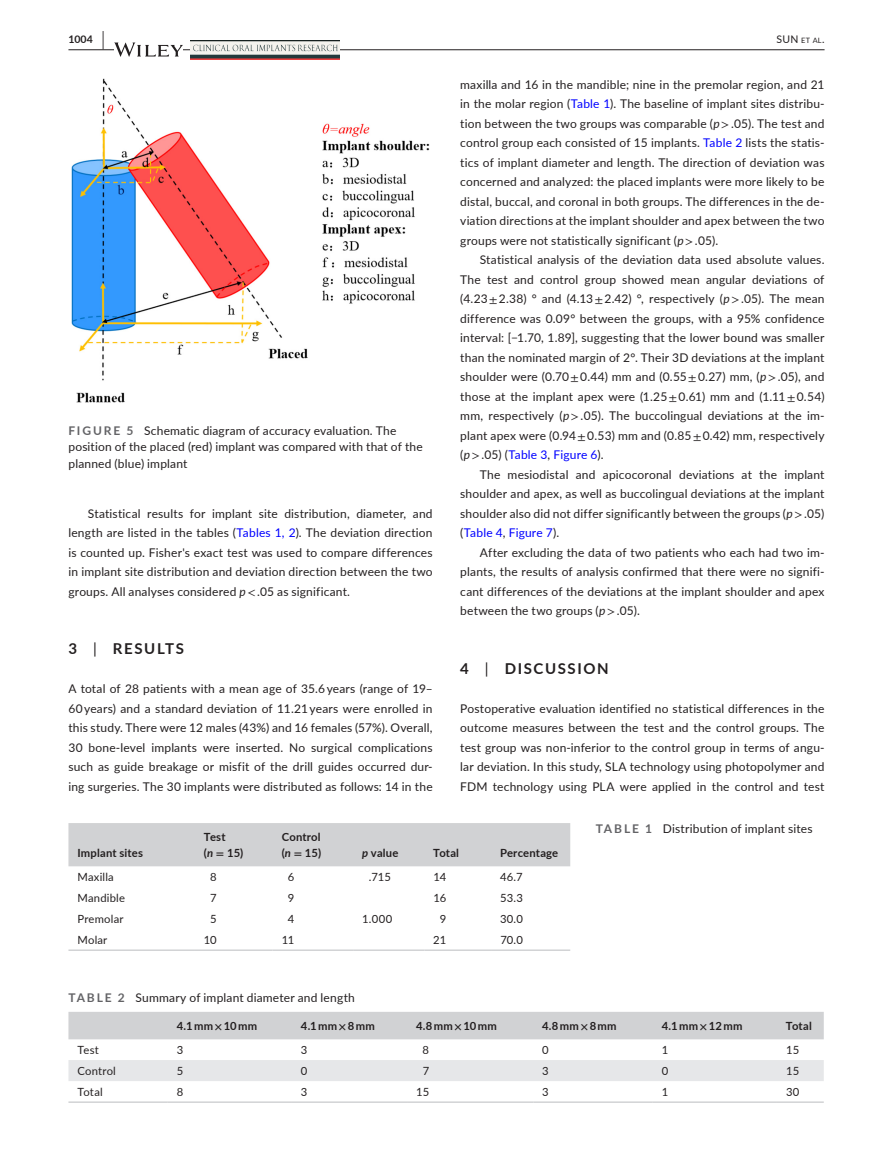
<style>
.page{position:relative;width:893px;height:1174px;background:#fff}
.page>*{position:absolute;margin:0;border:0;box-sizing:border-box;transform-origin:0 0}
.t1{font:700 15px "Lato";letter-spacing:.11em;color:#231f20}
.t2{font:12px/19.5px "Lato";letter-spacing:.015em;color:#231f20;text-align:justify}
.t3{font:700 11.25px/15.8px "Lato";letter-spacing:.02em;color:#231f20}
.t4{font:11.25px "Lato";letter-spacing:.015em;color:#231f20}
.t5{font:10.5px "Lato";color:#231f20}
.t6{font:700 10.5px "Lato";color:#231f20}
.s1{font-size:19.5px}
.s2{font-size:7.35px}
.s3{font-weight:700;color:#636366}
.s4{color:#00f}
.s5{font-style:italic}
.s6{font-family:"STIX"}
.s7{font-weight:400}
</style>
<div class="page">
<hr style="left:68px;top:49px;width:756px;height:1px;background:#231f20">
<svg style="left:114px;top:42px;width:69px;height:15px"></svg>
<img style="left:191px;top:40px;width:149px;height:19px">
<img style="left:72px;top:78px;width:357px;height:325px">
<div style="left:68px;top:823px;width:502px;height:43px;background:#d1d2d4"></div>
<hr style="left:68px;top:949px;width:127px;height:2px;background:#d1d2d4">
<hr style="left:195px;top:949px;width:78px;height:2px;background:#d1d2d4">
<hr style="left:273px;top:949px;width:80px;height:2px;background:#d1d2d4">
<hr style="left:353px;top:949px;width:71px;height:2px;background:#d1d2d4">
<hr style="left:424px;top:949px;width:67px;height:2px;background:#d1d2d4">
<hr style="left:491px;top:949px;width:79px;height:2px;background:#d1d2d4">
<div style="left:68px;top:1012px;width:756px;height:27px;background:#d1d2d4"></div>
<div style="left:68px;top:1060px;width:756px;height:21px;background:#e6e7e9"></div>
<hr style="left:68px;top:1101px;width:100px;height:1px;background:#d1d2d4">
<hr style="left:168px;top:1101px;width:124px;height:1px;background:#d1d2d4">
<hr style="left:292px;top:1101px;width:115px;height:1px;background:#d1d2d4">
<hr style="left:407px;top:1101px;width:126px;height:1px;background:#d1d2d4">
<hr style="left:533px;top:1101px;width:120px;height:1px;background:#d1d2d4">
<hr style="left:653px;top:1101px;width:124px;height:1px;background:#d1d2d4">
<hr style="left:777px;top:1101px;width:47px;height:1px;background:#d1d2d4">
<p class="t6" style="left:68px;top:31px;width:37px">1004 <span class="s1">|</span></p>
<p class="t5" style="left:777px;top:31px;width:49px">SUN <span class="s2">et al</span>.</p>
<p class="t2" style="left:68px;top:422px;width:356px;line-height:16.5px;text-align:left"><span class="s3">FIGURE 5</span> Schematic diagram of accuracy evaluation. The position of the placed (red) implant was compared with that of the planned (blue) implant</p>
<p class="t2" style="left:68px;top:503px;width:366px;text-indent:20px">Statistical results for implant site distribution, diameter, and length are listed in the tables (<span class="s4">Tables 1, 2</span>). The deviation direction is counted up. Fisher's exact test was used to compare differences in implant site distribution and deviation direction between the two groups. All analyses considered <span class="s5">p</span><span class="s6">&lt;</span> .05 as significant.</p>
<p class="t1" style="left:68px;top:638px;width:117px">3 <span class="s7">|</span> RESULTS</p>
<p class="t2" style="left:68px;top:678px;width:366px">A total of 28 patients with a mean age of 35.6 years (range of 19– 60 years) and a standard deviation of 11.21 years were enrolled in this study. There were 12 males (43%) and 16 females (57%). Overall, 30 bone-level implants were inserted. No surgical complications such as guide breakage or misfit of the drill guides occurred dur&shy;ing surgeries. The 30 implants were distributed as follows: 14 in the</p>
<p class="t2" style="left:460px;top:74px;width:366px">maxilla and 16 in the mandible; nine in the premolar region, and 21 in the molar region (<span class="s4">Table 1</span>). The baseline of implant sites distribu&shy;tion between the two groups was comparable (<span class="s5">p</span><span class="s6">&gt;</span> .05). The test and control group each consisted of 15 implants. <span class="s4">Table 2</span> lists the statis&shy;tics of implant diameter and length. The direction of deviation was concerned and analyzed: the placed implants were more likely to be distal, buccal, and coronal in both groups. The differences in the de&shy;viation directions at the implant shoulder and apex between the two groups were not statistically significant (<span class="s5">p</span><span class="s6">&gt;</span> .05).</p>
<p class="t2" style="left:460px;top:249px;width:366px;text-indent:20px">Statistical analysis of the deviation data used absolute values.<br>The test and control group showed mean angular deviations of (4.23 <span class="s6">±</span> 2.38) ° and (4.13 <span class="s6">±</span> 2.42) °, respectively (<span class="s5">p</span><span class="s6">&gt;</span> .05). The mean difference was 0.09° between the groups, with a 95% confidence interval: [−1.70, 1.89], suggesting that the lower bound was smaller than the nominated margin of 2°. Their 3D deviations at the implant shoulder were (0.70 <span class="s6">±</span> 0.44) mm and (0.55 <span class="s6">±</span> 0.27) mm, (<span class="s5">p</span><span class="s6">&gt;</span> .05), and those at the implant apex were (1.25 <span class="s6">±</span> 0.61) mm and (1.11 <span class="s6">±</span> 0.54) mm, respectively (<span class="s5">p</span><span class="s6">&gt;</span> .05). The buccolingual deviations at the im&shy;plant apex were (0.94 <span class="s6">±</span> 0.53) mm and (0.85 <span class="s6">±</span> 0.42) mm, respectively (<span class="s5">p</span><span class="s6">&gt;</span> .05) (<span class="s4">Table 3</span>, <span class="s4">Figure 6</span>).</p>
<p class="t2" style="left:460px;top:464px;width:366px;text-indent:20px">The mesiodistal and apicocoronal deviations at the implant shoulder and apex, as well as buccolingual deviations at the implant shoulder also did not differ significantly between the groups (<span class="s5">p</span><span class="s6">&gt;</span> .05) (<span class="s4">Table 4</span>, <span class="s4">Figure 7</span>).</p>
<p class="t2" style="left:460px;top:542px;width:366px;text-indent:20px">After excluding the data of two patients who each had two im&shy;plants, the results of analysis confirmed that there were no signifi&shy;cant differences of the deviations at the implant shoulder and apex between the two groups (<span class="s5">p</span><span class="s6">&gt;</span> .05).</p>
<p class="t1" style="left:460px;top:657px;width:150px">4 <span class="s7">|</span> DISCUSSION</p>
<p class="t2" style="left:460px;top:698px;width:366px">Postoperative evaluation identified no statistical differences in the outcome measures between the test and the control groups. The test group was non-inferior to the control group in terms of angu&shy;lar deviation. In this study, SLA technology using photopolymer and FDM technology using PLA were applied in the control and test</p>
<p class="t3" style="left:77px;top:844px;width:67px">Implant sites</p>
<p class="t3" style="left:204px;top:829px;width:41px">Test<br>(<span class="s5">n</span> <span class="s6">=</span> 15)</p>
<p class="t3" style="left:282px;top:829px;width:41px">Control (<span class="s5">n</span> <span class="s6">=</span> 15)</p>
<p class="t3" style="left:362px;top:844px;width:38px"><span class="s5">p</span> value</p>
<p class="t3" style="left:433px;top:844px;width:27px">Total</p>
<p class="t3" style="left:500px;top:844px;width:60px">Percentage</p>
<p class="t4" style="left:77px;top:869px;width:38px">Maxilla</p>
<p class="t4" style="left:210px;top:869px;width:8px">8</p>
<p class="t4" style="left:288px;top:869px;width:8px">6</p>
<p class="t4" style="left:369px;top:869px;width:24px">.715</p>
<p class="t4" style="left:433px;top:869px;width:14px">14</p>
<p class="t4" style="left:500px;top:869px;width:24px">46.7</p>
<p class="t4" style="left:77px;top:890px;width:49px">Mandible</p>
<p class="t4" style="left:210px;top:890px;width:8px">7</p>
<p class="t4" style="left:288px;top:890px;width:8px">9</p>
<p class="t4" style="left:433px;top:890px;width:14px">16</p>
<p class="t4" style="left:500px;top:890px;width:24px">53.3</p>
<p class="t4" style="left:77px;top:911px;width:48px">Premolar</p>
<p class="t4" style="left:210px;top:911px;width:8px">5</p>
<p class="t4" style="left:288px;top:911px;width:8px">4</p>
<p class="t4" style="left:362px;top:911px;width:32px">1.000</p>
<p class="t4" style="left:440px;top:911px;width:8px">9</p>
<p class="t4" style="left:500px;top:911px;width:25px">30.0</p>
<p class="t4" style="left:77px;top:932px;width:31px">Molar</p>
<p class="t4" style="left:204px;top:932px;width:14px">10</p>
<p class="t4" style="left:282px;top:932px;width:14px">11</p>
<p class="t4" style="left:433px;top:932px;width:14px">21</p>
<p class="t4" style="left:500px;top:932px;width:24px">70.0</p>
<p class="t2" style="left:596px;top:818px;width:218px"><span class="s3">TABLE 1</span> Distribution of implant sites</p>
<p class="t2" style="left:68px;top:987px;width:288px"><span class="s3">TABLE 2</span> Summary of implant diameter and length</p>
<p class="t3" style="left:177px;top:1017px;width:82px">4.1 mm <span class="s6">×</span> 10 mm</p>
<p class="t3" style="left:301px;top:1017px;width:75px">4.1 mm <span class="s6">×</span> 8 mm</p>
<p class="t3" style="left:416px;top:1017px;width:82px">4.8 mm <span class="s6">×</span> 10 mm</p>
<p class="t3" style="left:542px;top:1017px;width:76px">4.8 mm <span class="s6">×</span> 8 mm</p>
<p class="t3" style="left:662px;top:1017px;width:82px">4.1 mm <span class="s6">×</span> 12 mm</p>
<p class="t3" style="left:786px;top:1017px;width:27px">Total</p>
<p class="t4" style="left:77px;top:1041px;width:23px">Test</p>
<p class="t4" style="left:177px;top:1041px;width:8px">3</p>
<p class="t4" style="left:301px;top:1041px;width:8px">3</p>
<p class="t4" style="left:423px;top:1041px;width:8px">8</p>
<p class="t4" style="left:542px;top:1041px;width:8px">0</p>
<p class="t4" style="left:662px;top:1041px;width:8px">1</p>
<p class="t4" style="left:786px;top:1041px;width:15px">15</p>
<p class="t4" style="left:77px;top:1063px;width:40px">Control</p>
<p class="t4" style="left:177px;top:1063px;width:8px">5</p>
<p class="t4" style="left:301px;top:1063px;width:8px">0</p>
<p class="t4" style="left:423px;top:1063px;width:8px">7</p>
<p class="t4" style="left:542px;top:1063px;width:8px">3</p>
<p class="t4" style="left:662px;top:1063px;width:8px">0</p>
<p class="t4" style="left:786px;top:1063px;width:15px">15</p>
<p class="t4" style="left:78px;top:1084px;width:27px">Total</p>
<p class="t4" style="left:177px;top:1084px;width:8px">8</p>
<p class="t4" style="left:301px;top:1084px;width:8px">3</p>
<p class="t4" style="left:416px;top:1084px;width:15px">15</p>
<p class="t4" style="left:542px;top:1084px;width:8px">3</p>
<p class="t4" style="left:662px;top:1084px;width:8px">1</p>
<p class="t4" style="left:786px;top:1084px;width:15px">30</p>
</div>
